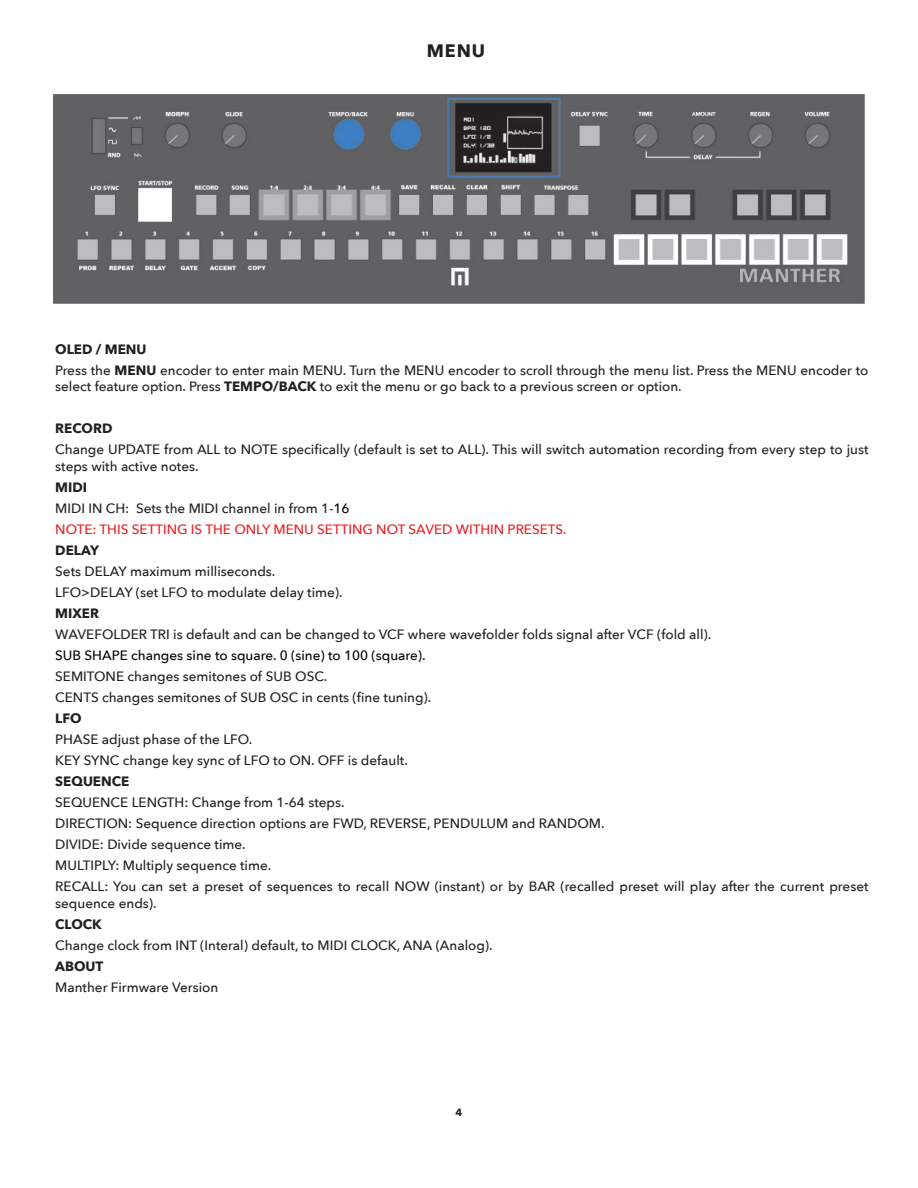
<style>
.page{position:relative;width:918px;height:1188px;background:#fff}
.page>*{position:absolute;margin:0;border:0;box-sizing:border-box;transform-origin:0 0}
.t1{font:700 18px "Avenir Next";color:#231f20}
.t2{font:500 13.5px/21px "Avenir Next";color:#231f20}
.t3{font:500 13.5px/21px "Avenir Next";color:#ee1e23}
.t4{font:500 13.5px "Avenir Next";color:#040503}
.t5{font:700 13.5px "Avenir Next";color:#231f20}
.t6{font:700 10.5px "Avenir Next";color:#231f20}
.s1{font-weight:700}
.s2{font-weight:700;color:#231f20}
.s3{color:#231f20}
.s4{color:#040503}
</style>
<div class="page">
<img style="left:53px;top:94px;width:812px;height:210px">
<h1 class="t1" style="left:427px;top:35px;width:60px">MENU</h1>
<p class="t2" style="left:55px;top:338px;width:815px"><span class="s1">OLED / MENU<br></span>Press the <span class="s1">MENU</span> encoder to enter main MENU. Turn the MENU encoder to scroll through the menu list. Press the MENU encoder to</p>
<p class="t2" style="left:55px;top:376px;width:628px">select feature option. Press <span class="s1">TEMPO/BACK</span> to exit the menu or go back to a previous screen or option.</p>
<p class="t5" style="left:55px;top:417px;width:59px">RECORD</p>
<p class="t2" style="left:55px;top:441px;width:815px;line-height:16.5px">Change UPDATE from ALL to NOTE specifically (default is set to ALL). This will switch automation recording from every step to just steps with active notes.</p>
<p class="t3" style="left:55px;top:476px;width:513px"><span class="s2">MIDI<br></span><span class="s3">MIDI IN CH: Sets the MIDI channel in from 1-</span><span class="s4">16<br></span>NOTE: THIS SETTING IS THE ONLY MENU SETTING NOT SAVED WITHIN PRESETS.</p>
<p class="t5" style="left:55px;top:539px;width:45px">DELAY</p>
<p class="t2" style="left:55px;top:560px;width:289px">Sets DELAY maximum milliseconds.<br>LFO&gt;DELAY (set LFO to modulate delay time).</p>
<p class="t5" style="left:55px;top:602px;width:45px">MIXER</p>
<p class="t2" style="left:55px;top:623px;width:658px">WAVEFOLDER TRI is default and can be changed to VCF where wavefolder folds signal after VCF (fold all).</p>
<p class="t4" style="left:55px;top:644px;width:372px">SUB SHAPE changes sine to square. 0 (sine) to 100 (square).</p>
<p class="t2" style="left:55px;top:665px;width:378px">SEMITONE changes semitones of SUB OSC.<br>CENTS changes semitones of SUB OSC in cents (fine tuning).</p>
<p class="t5" style="left:55px;top:707px;width:28px">LFO</p>
<p class="t2" style="left:55px;top:728px;width:354px">PHASE adjust phase of the LFO.<br>KEY SYNC change key sync of LFO to ON. OFF is default.</p>
<p class="t5" style="left:55px;top:770px;width:76px">SEQUENCE</p>
<p class="t2" style="left:55px;top:791px;width:815px">SEQUENCE LENGTH: Change from 1-64 steps.<br>DIRECTION: Sequence direction options are FWD, REVERSE, PENDULUM and RANDOM.<br>DIVIDE: Divide sequence time.<br>MULTIPLY: Multiply sequence time.<br>RECALL: You can set a preset of sequences to recall NOW (instant) or by BAR (recalled preset will play after the current preset</p>
<p class="t2" style="left:55px;top:892px;width:103px">sequence ends).</p>
<p class="t5" style="left:55px;top:912px;width:48px">CLOCK</p>
<p class="t2" style="left:55px;top:934px;width:439px">Change clock from INT (Interal) default, to MIDI CLOCK, ANA (Analog).</p>
<p class="t5" style="left:55px;top:954px;width:50px">ABOUT</p>
<p class="t2" style="left:55px;top:976px;width:165px">Manther Firmware Version</p>
<p class="t6" style="left:456px;top:1103px;width:8px">4</p>
</div>
